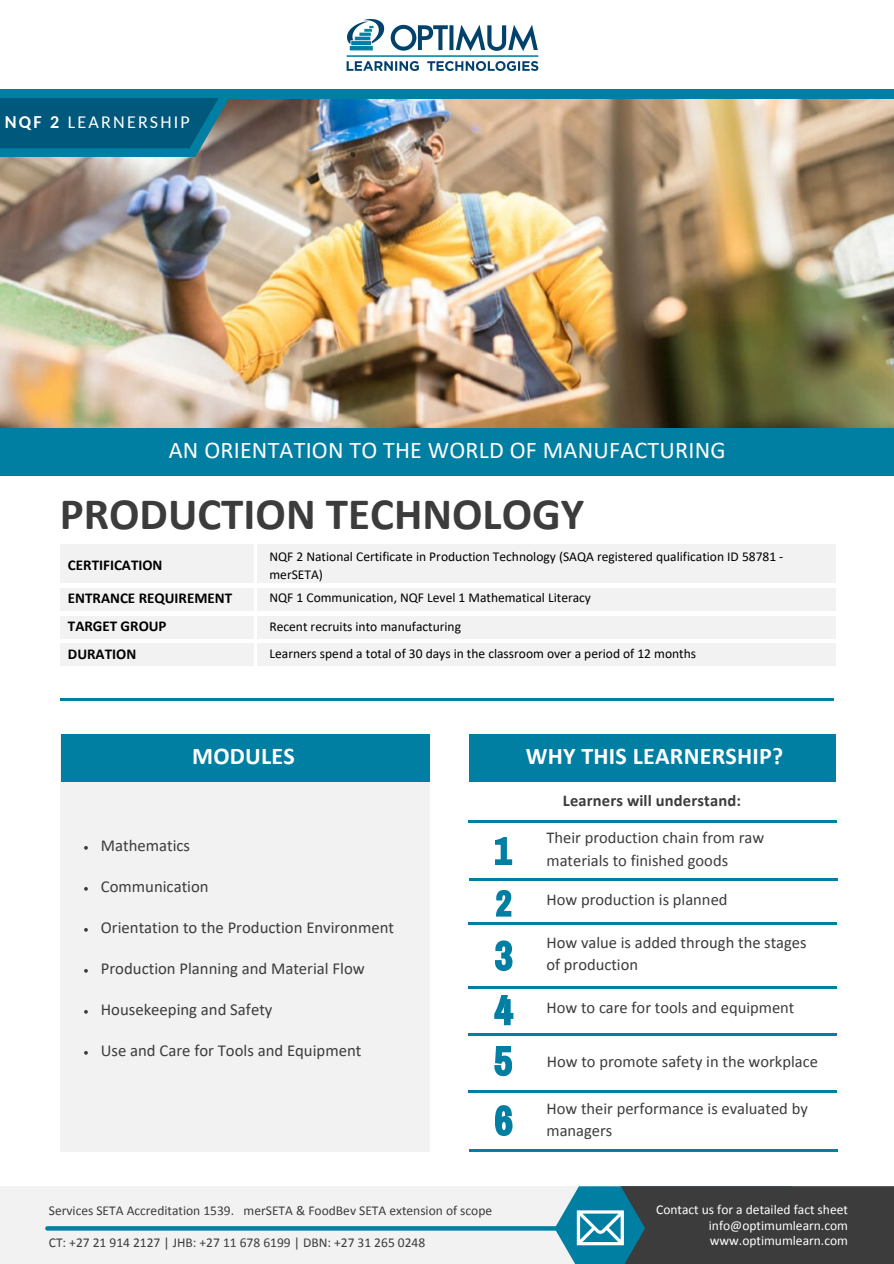
<style>
.page{position:relative;width:894px;height:1264px;background:#fff}
.page>*{position:absolute;margin:0;border:0;box-sizing:border-box;transform-origin:0 0}
.t1{font:700 45px "Calibri";color:#3c3c3c}
.t2{font:24px "Calibri";letter-spacing:.01em;color:#fff}
.t3{font:700 24px "Calibri";letter-spacing:.01em;color:#fff}
.t4{font:18px "Carlito";letter-spacing:.12em;color:#fff}
.t5{font:16.65px "Calibri";color:#3c3c3c}
.t6{font:16.5px/22.5px "Calibri";color:#3c3c3c}
.t7{font:700 16.5px "Calibri";letter-spacing:.01em;color:#3c3c3c}
.t8{font:700 15px/28px "Calibri";color:#000}
.t9{font:13.5px/18px "Calibri";color:#000}
.t10{font:13.5px "Calibri";color:#3c3c3c}
.t11{font:13.5px/15.8px "Calibri";color:#fff;text-align:justify}
.s1{font-weight:700}
</style>
<div class="page">
<img style="left:0;top:99px;width:893px;height:329px">
<div style="left:60px;top:643px;width:193px;height:23px;background:#f2f2f2"></div>
<div style="left:60px;top:616px;width:193px;height:22px;background:#f2f2f2"></div>
<div style="left:60px;top:588px;width:193px;height:22px;background:#f2f2f2"></div>
<div style="left:60px;top:544px;width:193px;height:39px;background:#f2f2f2"></div>
<div style="left:257px;top:544px;width:578px;height:38px;background:#f2f2f2"></div>
<div style="left:257px;top:588px;width:578px;height:22px;background:#f2f2f2"></div>
<div style="left:257px;top:616px;width:578px;height:22px;background:#f2f2f2"></div>
<div style="left:257px;top:643px;width:578px;height:22px;background:#f2f2f2"></div>
<div style="left:0;top:1186px;width:893px;height:77px;background:#f2f2f2"></div>
<svg style="left:45px;top:1226px;width:527px;height:4px;background:#0a84a6"></svg>
<svg style="left:554px;top:1186px;width:339px;height:77px;background:#3e545a"></svg>
<div style="left:61px;top:734px;width:369px;height:418px;background:#f2f2f2"></div>
<hr style="left:60px;top:698px;width:774px;height:2px;background:#007fa3">
<div style="left:468px;top:734px;width:367px;height:47px;background:#007fa3"></div>
<hr style="left:468px;top:878px;width:369px;height:3px;background:#007fa3">
<svg style="left:84px;top:846px;width:4px;height:3px"></svg>
<svg style="left:84px;top:887px;width:4px;height:3px"></svg>
<svg style="left:84px;top:928px;width:4px;height:3px"></svg>
<svg style="left:84px;top:969px;width:4px;height:3px"></svg>
<svg style="left:84px;top:1010px;width:4px;height:3px"></svg>
<svg style="left:84px;top:1051px;width:4px;height:3px"></svg>
<div style="left:61px;top:734px;width:368px;height:47px;background:#007fa3"></div>
<hr style="left:468px;top:922px;width:368px;height:3px;background:#007fa3">
<hr style="left:468px;top:1149px;width:369px;height:3px;background:#007fa3">
<hr style="left:468px;top:986px;width:368px;height:3px;background:#007fa3">
<hr style="left:468px;top:1033px;width:368px;height:2px;background:#007fa3">
<hr style="left:468px;top:1090px;width:368px;height:2px;background:#007fa3">
<svg style="left:495px;top:837px;width:17px;height:28px"></svg>
<svg style="left:496px;top:890px;width:15px;height:26px"></svg>
<svg style="left:495px;top:940px;width:17px;height:31px"></svg>
<svg style="left:494px;top:995px;width:19px;height:30px"></svg>
<svg style="left:494px;top:1046px;width:18px;height:30px"></svg>
<svg style="left:495px;top:1105px;width:17px;height:30px"></svg>
<hr style="left:468px;top:820px;width:368px;height:2px;background:#007fa3">
<img style="left:347px;top:18px;width:191px;height:53px">
<div style="left:0;top:428px;width:893px;height:48px;background:#007fa3"></div>
<div style="left:0;top:89px;width:893px;height:10px;background:#007fa3"></div>
<svg style="left:0;top:98px;width:234px;height:59px;background:#0b6080"></svg>
<h3 class="t4" style="left:5px;top:114px;width:186px"><span class="s1">NQF 2</span> LEARNERSHIP</h3>
<h2 class="t2" style="left:169px;top:440px;width:558px">AN ORIENTATION TO THE WORLD OF MANUFACTURING</h2>
<h1 class="t1" style="left:60px;top:495px;width:526px">PRODUCTION TECHNOLOGY</h1>
<p class="t8" style="left:68px;top:552px;width:96px">CERTIFICATION</p>
<p class="t8" style="left:68px;top:585px;width:166px">ENTRANCE REQUIREMENT<br>TARGET GROUP<br>DURATION</p>
<p class="t9" style="left:269px;top:548px;width:515px">NQF 2 National Certificate in Production Technology (SAQA registered qualification ID 58781 - merSETA)</p>
<p class="t9" style="left:269px;top:584px;width:323px;line-height:28.8px">NQF 1 Communication, NQF Level 1 Mathematical Literacy<br>Recent recruits into manufacturing</p>
<p class="t9" style="left:269px;top:645px;width:428px">Learners spend a total of 30 days in the classroom over a period of 12 months</p>
<h2 class="t3" style="left:192px;top:746px;width:104px">MODULES</h2>
<p class="t5" style="left:101px;top:838px;width:91px">Mathematics</p>
<p class="t5" style="left:101px;top:879px;width:109px">Communication</p>
<p class="t5" style="left:101px;top:920px;width:294px">Orientation to the Production Environment</p>
<p class="t5" style="left:101px;top:961px;width:265px">Production Planning and Material Flow</p>
<p class="t5" style="left:101px;top:1002px;width:173px">Housekeeping and Safety</p>
<p class="t5" style="left:101px;top:1043px;width:262px">Use and Care for Tools and Equipment</p>
<p class="t10" style="left:49px;top:1204px;width:445px">Services SETA Accreditation 1539. merSETA &amp; FoodBev SETA extension of scope</p>
<p class="t10" style="left:49px;top:1236px;width:378px">CT: +27 21 914 2127 | JHB: +27 11 678 6199 | DBN: +27 31 265 0248</p>
<h2 class="t3" style="left:525px;top:746px;width:259px">WHY THIS LEARNERSHIP?</h2>
<p class="t7" style="left:562px;top:793px;width:179px">Learners will understand:</p>
<p class="t6" style="left:546px;top:827px;width:219px">Their production chain from raw materials to finished goods</p>
<p class="t6" style="left:546px;top:889px;width:182px">How production is planned</p>
<p class="t6" style="left:546px;top:932px;width:261px">How value is added through the stages of production</p>
<p class="t6" style="left:546px;top:997px;width:249px">How to care for tools and equipment</p>
<p class="t6" style="left:546px;top:1051px;width:272px">How to promote safety in the workplace</p>
<p class="t6" style="left:546px;top:1098px;width:263px">How their performance is evaluated by managers</p>
<p class="t11" style="left:708px;top:1202px;width:141px;text-indent:-53px">Contact us for a detailed fact sheet info@optimumlearn.com www.optimumlearn.com</p>
</div>
